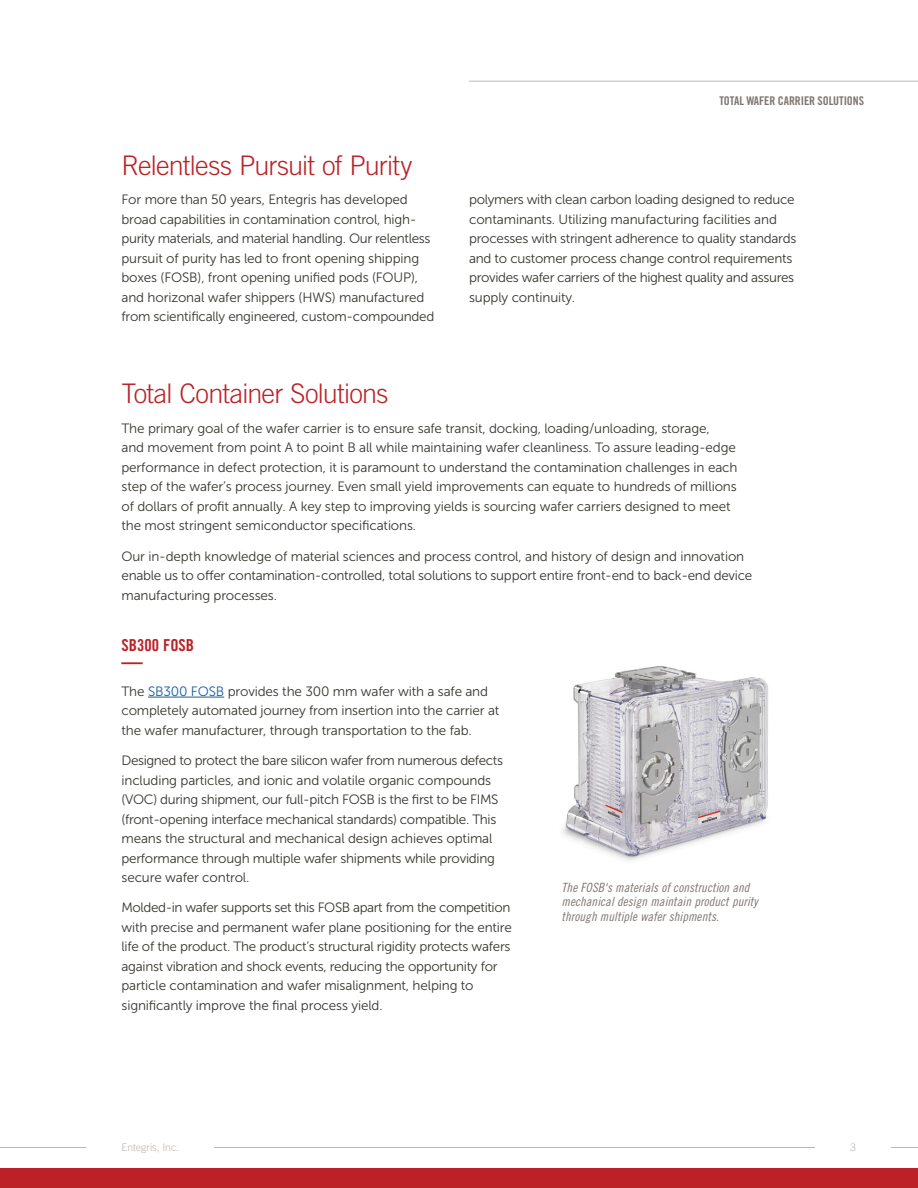
<style>
.page{position:relative;width:918px;height:1188px;background:#fff}
.page>*{position:absolute;margin:0;border:0;box-sizing:border-box;transform-origin:0 0}
.t1{font:300 27px "Trade Gothic LT Std";letter-spacing:-.025em;color:#bb2127}
.t2{font:700 expanded 20.25px "Trade Gothic LT Std";color:#bb2127;scale:1.05 1}
.t3{font:16.5px "Trade Gothic LT Std Bd Cn 20";color:#bb2127}
.t4{font:13.5px/19.5px "Museo Sans 300";letter-spacing:-.01em;color:#38352f}
.t5{font:12.75px/14.7px "Trade Gothic LT Std Cn 18 Obl";letter-spacing:.005em;color:#7e7672}
.t6{font:12px "Trade Gothic LT Std Bd Cn 20";letter-spacing:-.01em;color:#7e7672}
.t7{font:300 10.5px "Trade Gothic LT Std";letter-spacing:-.005em;color:#c0b5ae}
.s1{color:#175d9e}
</style>
<div class="page">
<hr style="left:469px;top:81px;width:449px;height:1px;background:#c0b5ae">
<svg style="left:891px;top:1147px;width:27px;height:1px"></svg>
<hr style="left:0;top:1147px;width:815px;height:1px;background:#c0b5ae">
<svg style="left:86px;top:1147px;width:128px;height:1px"></svg>
<div style="left:0;top:1168px;width:918px;height:20px;background:#bb2127"></div>
<hr style="left:148px;top:697px;width:76px;height:1px;background:#175d9e">
<img style="left:562px;top:666px;width:207px;height:194px">
<p class="t6" style="left:719px;top:93px;width:146px">TOTAL WAFER CARRIER SOLUTIONS</p>
<h1 class="t1" style="left:122px;top:149px;width:292px">Relentless Pursuit of Purity</h1>
<p class="t4" style="left:122px;top:190px;width:314px">For more than 50 years, Entegris has developed broad capabilities in contamination control, high&shy;purity materials, and material handling. Our relentless pursuit of purity has led to front opening shipping boxes (FOSB), front opening unified pods (FOUP), and horizonal wafer shippers (HWS) manufactured from scientifically engineered, custom-compounded</p>
<p class="t4" style="left:469px;top:190px;width:329px">polymers with clean carbon loading designed to reduce contaminants. Utilizing manufacturing facilities and processes with stringent adherence to quality standards and to customer process change control requirements provides wafer carriers of the highest quality and assures supply continuity.</p>
<h1 class="t1" style="left:122px;top:378px;width:268px">Total Container Solutions</h1>
<p class="t4" style="left:122px;top:419px;width:618px">The primary goal of the wafer carrier is to ensure safe transit, docking, loading/unloading, storage,<br>and movement from point A to point B all while maintaining wafer cleanliness. To assure leading-edge performance in defect protection, it is paramount to understand the contamination challenges in each step of the wafer’s process journey. Even small yield improvements can equate to hundreds of millions of dollars of profit annually. A key step to improving yields is sourcing wafer carriers designed to meet the most stringent semiconductor specifications.</p>
<p class="t4" style="left:122px;top:546px;width:632px">Our in-depth knowledge of material sciences and process control, and history of design and innovation enable us to offer contamination-controlled, total solutions to support entire front-end to back-end device manufacturing processes.</p>
<p class="t3" style="left:122px;top:635px;width:74px">SB300 FOSB</p>
<h2 class="t2" style="left:122px;top:648px;width:22px">—</h2>
<p class="t4" style="left:122px;top:681px;width:379px">The <span class="s1">SB300 FOSB</span> provides the 300 mm wafer with a safe and completely automated journey from insertion into the carrier at the wafer manufacturer, through transportation to the fab.</p>
<p class="t4" style="left:122px;top:751px;width:383px">Designed to protect the bare silicon wafer from numerous defects including particles, and ionic and volatile organic compounds (VOC) during shipment, our full-pitch FOSB is the first to be FIMS (front-opening interface mechanical standards) compatible. This means the structural and mechanical design achieves optimal performance through multiple wafer shipments while providing secure wafer control.</p>
<p class="t4" style="left:122px;top:898px;width:392px">Molded-in wafer supports set this FOSB apart from the competition with precise and permanent wafer plane positioning for the entire life of the product. The product’s structural rigidity protects wafers against vibration and shock events, reducing the opportunity for particle contamination and wafer misalignment, helping to significantly improve the final process yield.</p>
<p class="t5" style="left:562px;top:880px;width:198px">The FOSB's materials of construction and mechanical design maintain product purity through multiple wafer shipments.</p>
<p class="t7" style="left:122px;top:1141px;width:59px">Entegris, Inc.</p>
<p class="t7" style="left:850px;top:1141px;width:7px">3</p>
</div>
